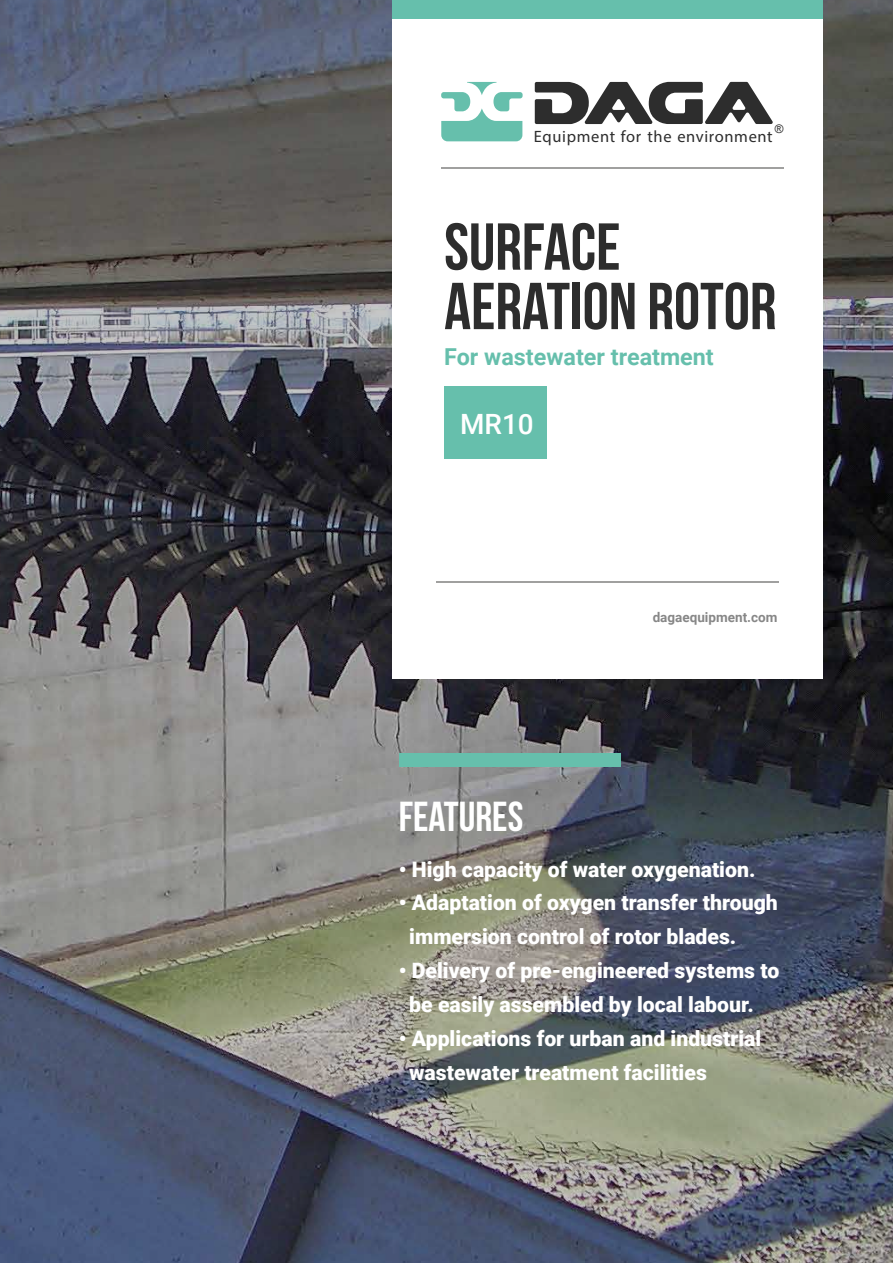
<style>
.page{position:relative;width:893px;height:1263px;background:#fff}
.page>*{position:absolute;margin:0;border:0;box-sizing:border-box;transform-origin:0 0}
.t1{font:66.15px/59.4px "Bebas Neue";color:#2d2d2d}
.t2{font:41.85px "Bebas Neue";color:#fff}
.t3{font:500 27.9px "Roboto";color:#fff}
.t4{font:700 23.4px "Roboto";color:#66bfac}
.t5{font:900 21.15px/33.9px "Roboto";color:#fff}
.t6{font:16.5px "Myriad Pro";letter-spacing:.04em;color:#2d2d2d}
.t7{font:700 13.5px "Roboto";color:#878787}
.t8{font:11.85px "Arial";color:#2d2d2d}
</style>
<div class="page">
<img style="left:0;top:0;width:893px;height:1263px">
<div style="left:393px;top:1px;width:430px;height:678px;background:#fff"></div>
<svg style="left:441px;top:82px;width:82px;height:59px"></svg>
<svg style="left:535px;top:82px;width:238px;height:42px"></svg>
<div style="left:399px;top:753px;width:222px;height:14px;background:#66bfac"></div>
<div style="left:393px;top:0;width:430px;height:18px;background:#66bfac"></div>
<hr style="left:441px;top:168px;width:343px;height:1px;background:#a0a09f">
<hr style="left:437px;top:581px;width:342px;height:1px;background:#a0a09f">
<div style="left:444px;top:386px;width:103px;height:73px;background:#66bfac"></div>
<p class="t8" style="left:775px;top:122px;width:10px">®</p>
<p class="t6" style="left:534px;top:126px;width:240px">Equipment for the environment</p>
<h1 class="t1" style="left:444px;top:216px;width:334px">SURFACE<br>AERATION ROTOR</h1>
<p class="t4" style="left:444px;top:340px;width:271px">For wastewater treatment</p>
<h3 class="t3" style="left:460px;top:404px;width:75px">MR10</h3>
<h2 class="t2" style="left:399px;top:793px;width:126px">FEATURES</h2>
<p class="t7" style="left:653px;top:608px;width:126px">dagaequipment.com</p>
<p class="t5" style="left:399px;top:851px;width:358px">• High capacity of water oxygenation.</p>
<p class="t5" style="left:409px;top:885px;width:370px;text-indent:-11px">• Adaptation of oxygen transfer through immersion control of rotor blades.</p>
<p class="t5" style="left:409px;top:953px;width:372px;text-indent:-11px">• Delivery of pre-engineered systems to be easily assembled by local labour.</p>
<p class="t5" style="left:409px;top:1021px;width:354px;text-indent:-11px">• Applications for urban and industrial wastewater treatment facilities</p>
</div>
